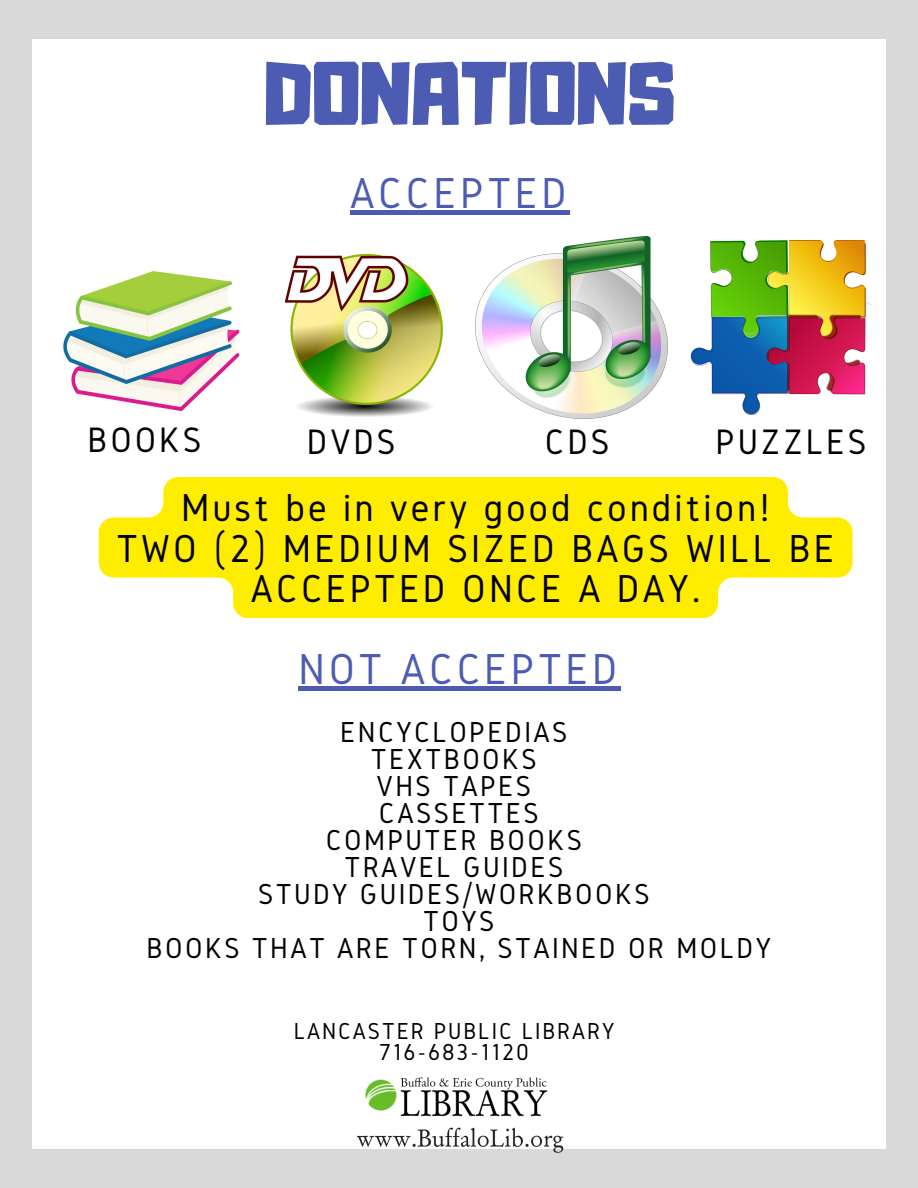
<style>
.page{position:relative;width:918px;height:1188px;background:#d9d9d9}
.page>*{position:absolute;margin:0;border:0;box-sizing:border-box;transform-origin:0 0}
.t1{font:79.05px "Adumu";color:#4c5cb3}
.t2{font:45px "Gidole";letter-spacing:.08em;color:#4c5cb3}
.t3{font:40.5px/40.5px "Gidole";letter-spacing:.08em;color:#000;text-align:center}
.t4{font:36.75px "Gidole";letter-spacing:.08em;color:#000}
.t5{font:30px "Gidole";letter-spacing:.08em;color:#000}
.t6{font:24px "Gidole";letter-spacing:.08em;color:#000}
</style>
<div class="page">
<div style="left:32px;top:40px;width:854px;height:1109px;background:#fff"></div>
<img style="left:365px;top:1077px;width:183px;height:40px">
<img style="left:63px;top:271px;width:177px;height:141px">
<img style="left:286px;top:254px;width:157px;height:163px">
<img style="left:476px;top:237px;width:192px;height:182px">
<img style="left:690px;top:241px;width:183px;height:173px">
<img style="left:358px;top:1127px;width:206px;height:26px">
<hr style="left:350px;top:211px;width:220px;height:4px;background:#4c5cb3">
<div style="left:299px;top:686px;width:322px;height:5px;background:#4c5cb3"></div>
<svg style="left:99px;top:477px;width:754px;height:141px;fill:#ffed00"></svg>
<p class="t1" style="left:264px;top:62px;width:412px">DONATIONS</p>
<p class="t4" style="left:88px;top:420px;width:115px">BOOKS</p>
<p class="t2" style="left:350px;top:169px;width:218px">ACCEPTED</p>
<p class="t4" style="left:307px;top:421px;width:90px">DVDS</p>
<p class="t4" style="left:545px;top:421px;width:66px">CDS</p>
<p class="t4" style="left:716px;top:421px;width:153px">PUZZLES</p>
<p class="t3" style="left:181px;top:487px;width:590px">Must be in very good condition!</p>
<p class="t3" style="left:117px;top:527px;width:720px">TWO (2) MEDIUM SIZED BAGS WILL BE<br>ACCEPTED ONCE A DAY.</p>
<p class="t2" style="left:299px;top:644px;width:320px">NOT ACCEPTED</p>
<p class="t5" style="left:340px;top:715px;width:229px">ENCYCLOPEDIAS</p>
<p class="t5" style="left:371px;top:742px;width:167px">TEXTBOOKS</p>
<p class="t5" style="left:377px;top:769px;width:156px">VHS TAPES</p>
<p class="t5" style="left:379px;top:796px;width:161px">CASSETTES</p>
<p class="t5" style="left:326px;top:823px;width:258px">COMPUTER BOOKS</p>
<p class="t5" style="left:344px;top:850px;width:220px">TRAVEL GUIDES</p>
<p class="t5" style="left:258px;top:877px;width:393px">STUDY GUIDES/WORKBOOKS</p>
<p class="t5" style="left:423px;top:904px;width:73px">TOYS</p>
<p class="t5" style="left:147px;top:931px;width:626px">BOOKS THAT ARE TORN, STAINED OR MOLDY</p>
<p class="t6" style="left:294px;top:1018px;width:322px">LANCASTER PUBLIC LIBRARY</p>
<p class="t6" style="left:379px;top:1039px;width:151px">716-683-1120</p>
</div>
